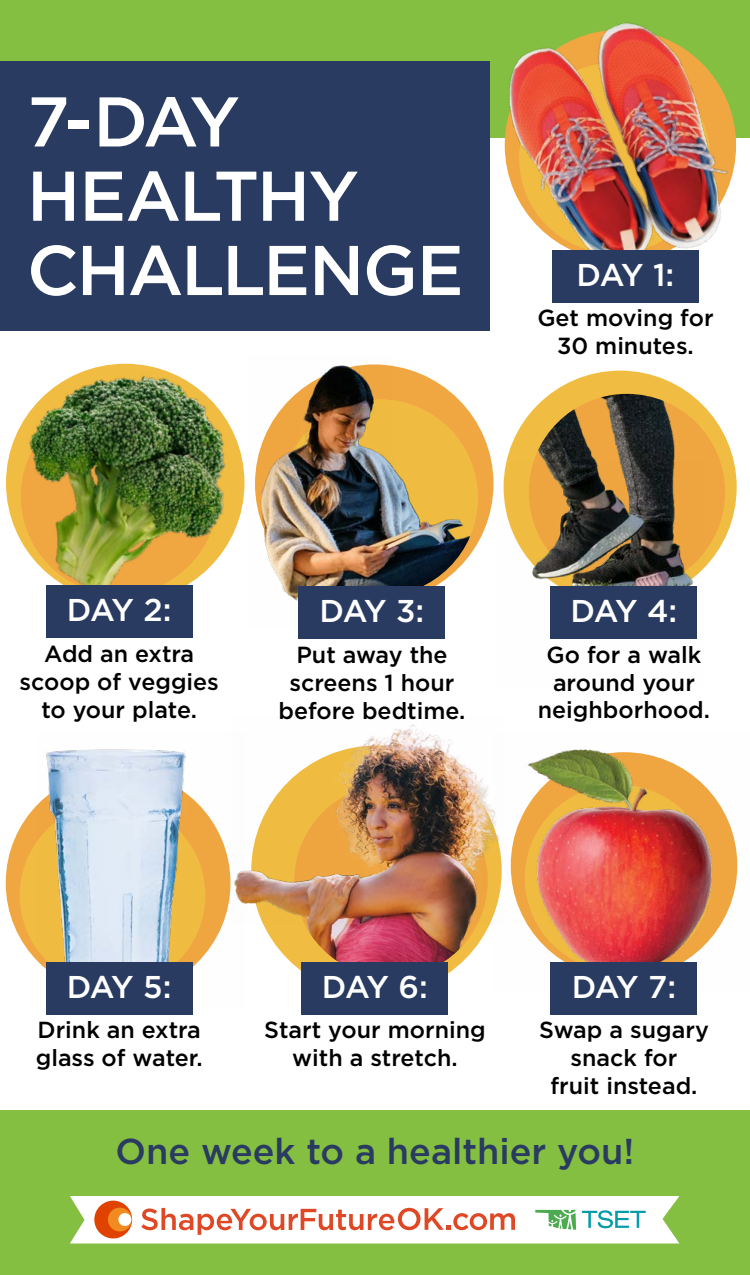
<style>
.page{position:relative;width:750px;height:1275px;background:#fff}
.page>*{position:absolute;margin:0;border:0;box-sizing:border-box;transform-origin:0 0}
.t1{font:500 70.2px/74.2px "Gotham";letter-spacing:-.03em;color:#fff}
.t2{font:500 36px "Gotham";color:#293b61}
.t3{font:500 31.5px "Gotham";letter-spacing:-.08em;color:#fff}
.t4{font:500 23.25px/27.9px "Gotham";color:#000;text-align:center}
</style>
<div class="page">
<div style="left:504px;top:371px;width:233px;height:233px;background:#f0bd42;border-radius:50%"></div>
<img style="left:529px;top:394px;width:196px;height:196px;border-radius:98px">
<img style="left:503px;top:462px;width:202px;height:124px">
<img style="left:510px;top:749px;width:228px;height:213px">
<div style="left:0;top:1111px;width:750px;height:164px;background:#85bf42"></div>
<div style="left:0;top:0;width:750px;height:137px;background:#85bf42"></div>
<div style="left:6px;top:770px;width:225px;height:225px;background:#f0a742;border-radius:50%"></div>
<div style="left:20px;top:803px;width:185px;height:185px;background:#f0bd42;border-radius:50%"></div>
<div style="left:255px;top:364px;width:239px;height:239px;background:#f0a742;border-radius:50%"></div>
<img style="left:281px;top:399px;width:197px;height:197px;border-radius:98px">
<div style="left:0;top:62px;width:490px;height:270px;background:#293b61"></div>
<div style="left:251px;top:746px;width:251px;height:250px;background:#f0bd42;border-radius:50%"></div>
<img style="left:294px;top:784px;width:194px;height:193px;border-radius:97px">
<div style="left:301px;top:962px;width:147px;height:53px;background:#293b61"></div>
<img style="left:245px;top:724px;width:257px;height:200px">
<img style="left:453px;top:22px;width:297px;height:310px">
<div style="left:550px;top:586px;width:148px;height:53px;background:#293b61"></div>
<div style="left:550px;top:962px;width:148px;height:53px;background:#293b61"></div>
<div style="left:552px;top:250px;width:147px;height:52px;background:#293b61"></div>
<img style="left:38px;top:749px;width:207px;height:220px">
<img style="left:0;top:331px;width:286px;height:255px">
<div style="left:46px;top:962px;width:147px;height:53px;background:#293b61"></div>
<div style="left:46px;top:586px;width:147px;height:52px;background:#293b61"></div>
<img style="left:248px;top:356px;width:145px;height:245px">
<div style="left:298px;top:586px;width:148px;height:53px;background:#293b61"></div>
<svg style="left:70px;top:1196px;width:609px;height:48px;background:#efe1d5"></svg>
<h1 class="t1" style="left:27px;top:84px;width:438px">7-DAY<br>HEALTHY<br>CHALLENGE</h1>
<h3 class="t3" style="left:577px;top:254px;width:99px">DAY 1:</h3>
<p class="t4" style="left:537px;top:304px;width:178px">Get moving for<br>30 minutes.</p>
<h3 class="t3" style="left:67px;top:590px;width:106px">DAY 2:</h3>
<p class="t4" style="left:20px;top:639px;width:201px">Add an extra scoop of veggies to your plate.</p>
<h3 class="t3" style="left:320px;top:590px;width:106px">DAY 3:</h3>
<p class="t4" style="left:278px;top:640px;width:189px">Put away the screens 1 hour before bedtime.</p>
<h3 class="t3" style="left:571px;top:590px;width:108px">DAY 4:</h3>
<p class="t4" style="left:538px;top:640px;width:174px">Go for a walk around your neighborhood.</p>
<h3 class="t3" style="left:67px;top:966px;width:106px">DAY 5:</h3>
<p class="t4" style="left:36px;top:1016px;width:168px;text-align:left">Drink an extra glass of water.</p>
<h3 class="t3" style="left:322px;top:966px;width:107px">DAY 6:</h3>
<p class="t4" style="left:264px;top:1016px;width:223px">Start your morning with a stretch.</p>
<h3 class="t3" style="left:572px;top:966px;width:106px">DAY 7:</h3>
<p class="t4" style="left:539px;top:1016px;width:171px">Swap a sugary snack for<br>fruit instead.</p>
<h2 class="t2" style="left:116px;top:1128px;width:520px">One week to a healthier you!</h2>
</div>
